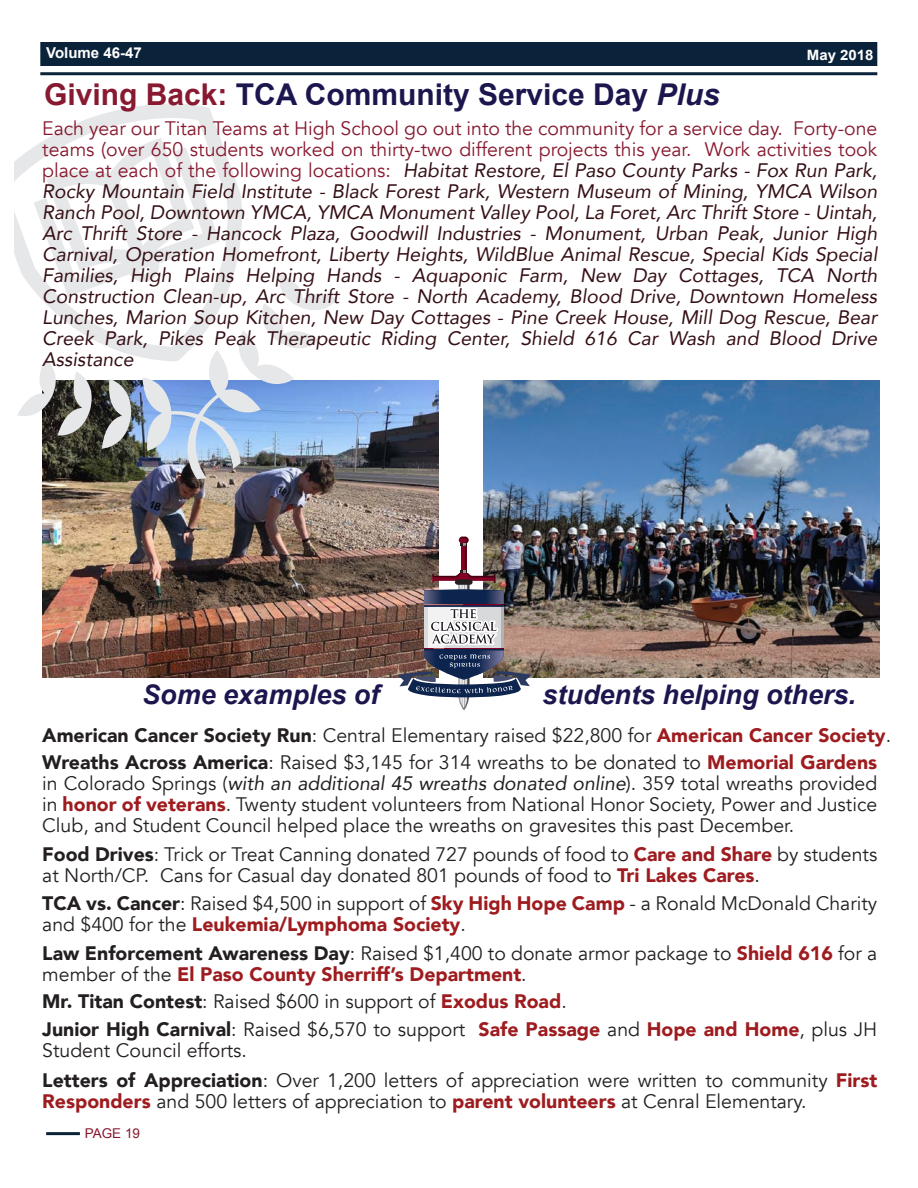
<style>
.page{position:relative;width:918px;height:1188px;background:#fff}
.page>*{position:absolute;margin:0;border:0;box-sizing:border-box;transform-origin:0 0}
.t1{font:700 30px "Arial";color:#1c164f}
.t2{font:italic 700 27px "Arial";color:#1c164f}
.t3{font:19.5px/21px "Avenir";color:#231f20}
.t4{font:italic 19.5px/21px "Avenir";color:#350f14;text-align:justify}
.t5{font:700 15px "Arial";color:#fff}
.t6{font:700 14.25px "Arial";color:#fff;scale:1.05 1}
.t7{font:13.5px "Arial";color:#87192e}
.s1{color:#871930}
.s2{font-style:italic}
.s3{font-style:normal;color:#87192f}
.s4{font-weight:900}
.s5{font-weight:900;color:#9e1c1f}
</style>
<div class="page">
<img style="left:42px;top:380px;width:396px;height:297px">
<svg style="left:15px;top:103px;width:205px;height:157px"></svg>
<svg style="left:17px;top:138px;width:320px;height:341px"></svg>
<div style="left:40px;top:42px;width:837px;height:24px;background:#0b233a"></div>
<hr style="left:40px;top:72px;width:837px;height:3px;background:#0b233a">
<hr style="left:46px;top:1132px;width:34px;height:3px;background:#0b233a">
<img style="left:484px;top:380px;width:396px;height:297px">
<img style="left:397px;top:537px;width:135px;height:173px">
<p class="t5" style="left:46px;top:43px;width:97px">Volume 46-47</p>
<p class="t6" style="left:807px;top:45px;width:65px">May 2018</p>
<h1 class="t1" style="left:44px;top:75px;width:677px"><span class="s1">Giving Back:</span> TCA Community Service Day <span class="s2">Plus</span></h1>
<p class="t4" style="left:42px;top:118px;width:837px"><span class="s3">Each year our Titan Teams at High School go out into the community for a service day. Forty-one teams (over 650 students worked on thirty-two different projects this year. Work activities took place at each of the following locations:</span> Habitat Restore, El Paso County Parks - Fox Run Park, Rocky Mountain Field Institute - Black Forest Park, Western Museum of Mining, YMCA Wilson Ranch Pool, Downtown YMCA, YMCA Monument Valley Pool, La Foret, Arc Thrift Store - Uintah, Arc Thrift Store - Hancock Plaza, Goodwill Industries - Monument, Urban Peak, Junior High Carnival, Operation Homefront, Liberty Heights, WildBlue Animal Rescue, Special Kids Special Families, High Plains Helping Hands - Aquaponic Farm, New Day Cottages, TCA North Construction Clean-up, Arc Thrift Store - North Academy, Blood Drive, Downtown Homeless Lunches, Marion Soup Kitchen, New Day Cottages - Pine Creek House, Mill Dog Rescue, Bear Creek Park, Pikes Peak Therapeutic Riding Center, Shield 616 Car Wash and Blood Drive Assistance</p>
<h2 class="t2" style="left:142px;top:677px;width:239px">Some examples of</h2>
<h2 class="t2" style="left:543px;top:677px;width:315px">students helping others.</h2>
<p class="t3" style="left:42px;top:722px;width:850px;line-height:27.2px"><span class="s4">American Cancer Society Run</span>: Central Elementary raised $22,800 for <span class="s5">American Cancer Society</span>.<br><span class="s4">Wreaths Across America</span>: Raised $3,145 for 314 wreaths to be donated to <span class="s5">Memorial Gardens</span></p>
<p class="t3" style="left:42px;top:773px;width:837px;text-align:justify">in Colorado Springs (<span class="s2">with an additional 45 wreaths donated online</span>). 359 total wreaths provided in <span class="s5">honor of veterans</span>. Twenty student volunteers from National Honor Society, Power and Justice Club, and Student Council helped place the wreaths on gravesites this past December.</p>
<p class="t3" style="left:42px;top:844px;width:837px"><span class="s4">Food Drives</span>: Trick or Treat Canning donated 727 pounds of food to <span class="s5">Care and Share</span> by students at North/CP. Cans for Casual day donated 801 pounds of food to <span class="s5">Tri Lakes Cares</span>.</p>
<p class="t3" style="left:42px;top:893px;width:837px"><span class="s4">TCA vs. Cancer</span>: Raised $4,500 in support of <span class="s5">Sky High Hope Camp</span> - a Ronald McDonald Charity and $400 for the <span class="s5">Leukemia/Lymphoma Society</span>.</p>
<p class="t3" style="left:42px;top:943px;width:836px"><span class="s4">Law Enforcement Awareness Day</span>: Raised $1,400 to donate armor package to <span class="s5">Shield 616</span> for a member of the <span class="s5">El Paso County Sherriff’s Department</span>.</p>
<p class="t3" style="left:42px;top:987px;width:837px;line-height:28.5px"><span class="s4">Mr. Titan Contest</span>: Raised $600 in support of <span class="s5">Exodus Road</span>.<br><span class="s4">Junior High Carnival</span>: Raised $6,570 to support <span class="s5">Safe Passage</span> and <span class="s5">Hope and Home</span>, plus JH</p>
<p class="t3" style="left:42px;top:1036px;width:837px;line-height:30px">Student Council efforts.<br><span class="s4">Letters of Appreciation</span>: Over 1,200 letters of appreciation were written to community <span class="s5">First</span></p>
<p class="t3" style="left:42px;top:1091px;width:766px"><span class="s5">Responders</span> and 500 letters of appreciation to <span class="s5">parent volunteers</span> at Cenral Elementary.</p>
<p class="t7" style="left:85px;top:1125px;width:57px">PAGE 19</p>
</div>
